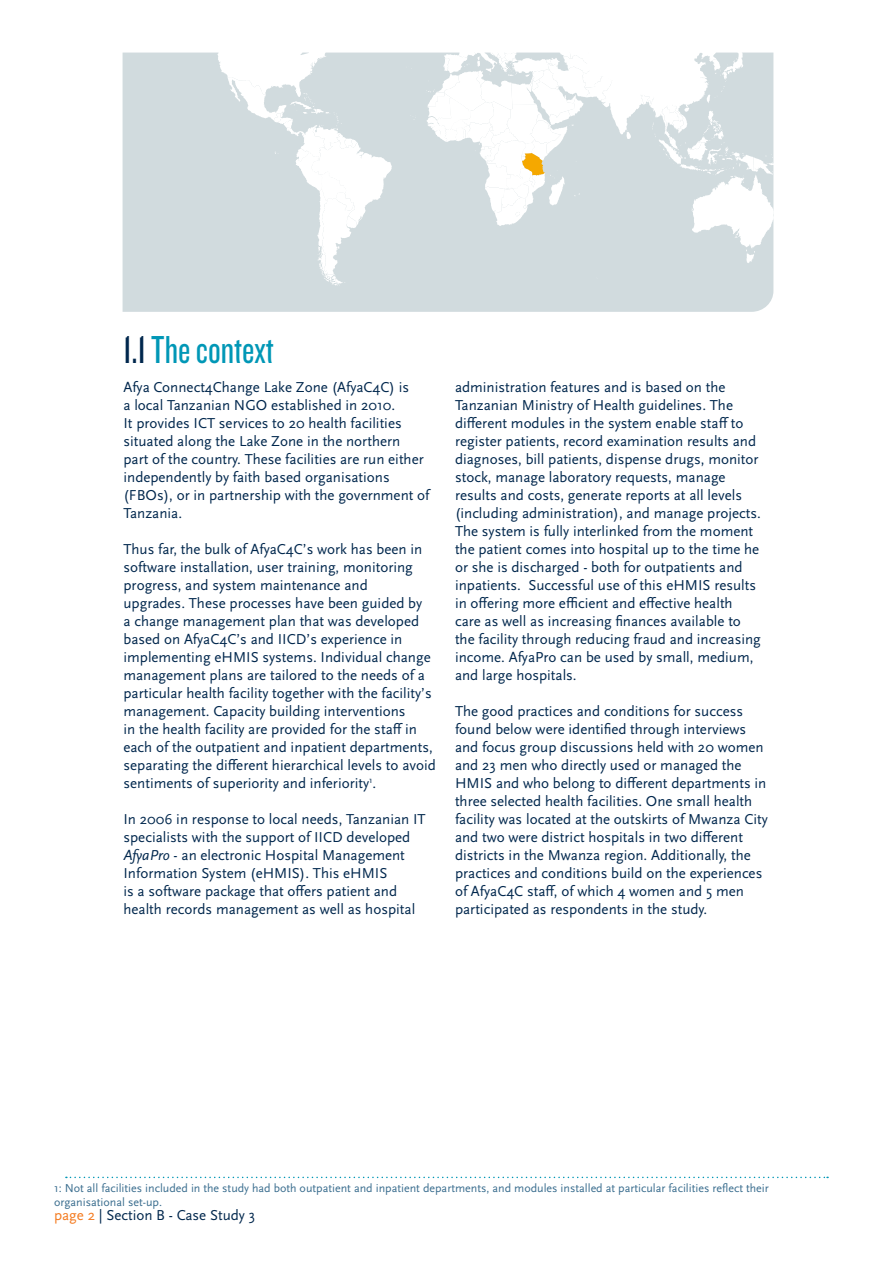
<style>
.page{position:relative;width:893px;height:1263px;background:#fff}
.page>*{position:absolute;margin:0;border:0;box-sizing:border-box;transform-origin:0 0}
.t1{font:40.5px "Knockout 28 Junior Feathrwt";color:#0097b6}
.t2{font:15px/18px "Scala Sans OT";color:#00274d}
.t3{font:12px/13.5px "Scala Sans OT";color:#3b6e8f}
.s1{color:#00274d}
.s2{font-style:italic}
.s3{color:#f47b20}
</style>
<div class="page">
<svg style="left:66px;top:1177px;width:762px;height:1px"></svg>
<div style="left:123px;top:53px;width:650px;height:259px;background:#d1dbde"></div>
<svg style="left:406px;top:66px;width:6px;height:3px"></svg>
<svg style="left:410px;top:115px;width:6px;height:5px"></svg>
<svg style="left:217px;top:52px;width:175px;height:234px"></svg>
<svg style="left:426px;top:52px;width:348px;height:211px"></svg>
<h1 class="t1" style="left:123px;top:324px;width:152px"><span class="s1">1.1</span> The context</h1>
<p class="t2" style="left:123px;top:379px;width:307px">Afya Connect4Change Lake Zone (AfyaC4C) is<br>a local Tanzanian NGO established in 2010.<br>It provides ICT services to 20 health facilities situated along the Lake Zone in the northern<br>part of the country. These facilities are run either independently by faith based organisations (FBOs), or in partnership with the government of Tanzania.</p>
<p class="t2" style="left:123px;top:541px;width:314px">Thus far, the bulk of AfyaC4C’s work has been in software installation, user training, monitoring progress, and system maintenance and<br>upgrades. These processes have been guided by<br>a change management plan that was developed based on AfyaC4C’s and IICD’s experience in implementing eHMIS systems. Individual change management plans are tailored to the needs of a particular health facility together with the facility’s management. Capacity building interventions<br>in the health facility are provided for the staff in each of the outpatient and inpatient departments, separating the different hierarchical levels to avoid sentiments of superiority and inferiority<sup>1</sup>.</p>
<p class="t2" style="left:123px;top:811px;width:304px">In 2006 in response to local needs, Tanzanian IT specialists with the support of IICD developed <span class="s2">AfyaPro</span> - an electronic Hospital Management Information System (eHMIS). This eHMIS<br>is a software package that offers patient and health records management as well as hospital</p>
<p class="t2" style="left:455px;top:379px;width:307px">administration features and is based on the Tanzanian Ministry of Health guidelines. The different modules in the system enable staff to register patients, record examination results and diagnoses, bill patients, dispense drugs, monitor stock, manage laboratory requests, manage results and costs, generate reports at all levels (including administration), and manage projects.<br>The system is fully interlinked from the moment the patient comes into hospital up to the time he or she is discharged - both for outpatients and inpatients. Successful use of this eHMIS results in offering more efficient and effective health care as well as increasing finances available to the facility through reducing fraud and increasing income. AfyaPro can be used by small, medium, and large hospitals.</p>
<p class="t2" style="left:455px;top:703px;width:314px">The good practices and conditions for success found below were identified through interviews and focus group discussions held with 20 women and 23 men who directly used or managed the HMIS and who belong to different departments in three selected health facilities. One small health facility was located at the outskirts of Mwanza City and two were district hospitals in two different districts in the Mwanza region. Additionally, the practices and conditions build on the experiences of AfyaC4C staff, of which 4 women and 5 men participated as respondents in the study.</p>
<p class="t3" style="left:54px;top:1182px;width:716px">1: Not all facilities included in the study had both outpatient and inpatient departments, and modules installed at particular facilities reflect their organisational set-up.</p>
<p class="t2" style="left:54px;top:1207px;width:203px"><span class="s3">page 2</span> | Section B - Case Study 3</p>
</div>
